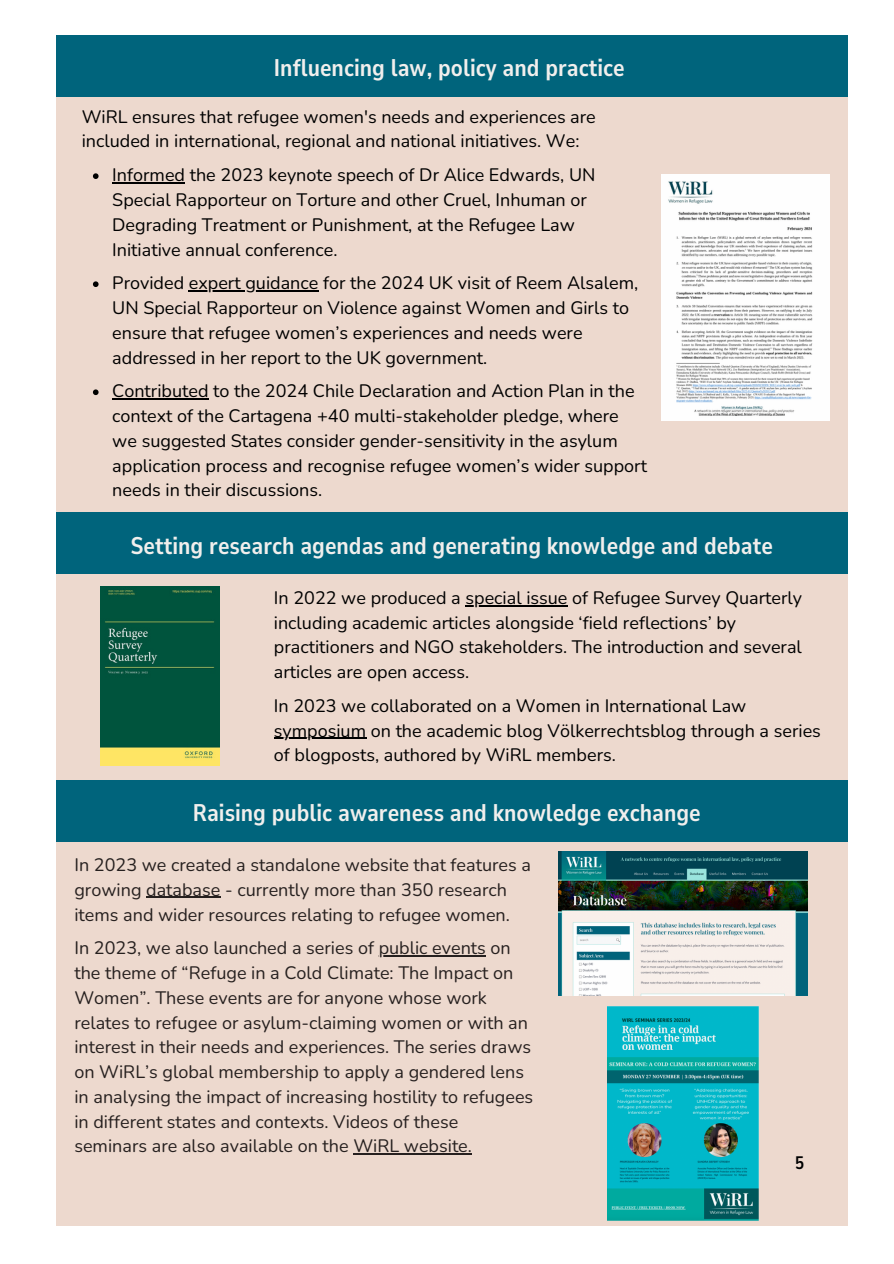
<style>
.page{position:relative;width:894px;height:1264px;background:#fff}
.page>*{position:absolute;margin:0;border:0;box-sizing:border-box;transform-origin:0 0}
.t1{font:700 24px "Nunito Sans 10 pt Condensed";color:#f1efed}
.t2{font:18px/24.8px "Nunito";color:#000}
.t3{font:18px/24.8px "Nunito";color:#26201f}
.t4{font:700 18px "Nunito Sans 10 pt Condensed";color:#000}
</style>
<div class="page">
<div style="left:56px;top:35px;width:791px;height:1189px;background:#edd9ce"></div>
<div style="left:56px;top:512px;width:791px;height:61px;background:#00647c"></div>
<img style="left:100px;top:587px;width:119px;height:179px">
<img style="left:607px;top:1006px;width:150px;height:213px">
<img style="left:558px;top:851px;width:248px;height:144px">
<img style="left:661px;top:175px;width:168px;height:245px">
<div style="left:56px;top:35px;width:791px;height:61px;background:#00647c"></div>
<hr style="left:146px;top:896px;width:74px;height:2px;background:#26201f">
<hr style="left:378px;top:955px;width:108px;height:1px;background:#26201f">
<hr style="left:353px;top:1153px;width:119px;height:1px;background:#26201f">
<svg style="left:93px;top:173px;width:5px;height:6px"></svg>
<hr style="left:112px;top:182px;width:73px;height:1px;background:#000">
<svg style="left:93px;top:281px;width:5px;height:6px"></svg>
<hr style="left:189px;top:290px;width:120px;height:1px;background:#000">
<svg style="left:93px;top:389px;width:5px;height:6px"></svg>
<hr style="left:112px;top:398px;width:96px;height:1px;background:#000">
<hr style="left:465px;top:605px;width:102px;height:1px;background:#000">
<hr style="left:274px;top:737px;width:92px;height:2px;background:#000">
<div style="left:56px;top:780px;width:791px;height:61px;background:#00647c"></div>
<p class="t1" style="left:274px;top:52px;width:352px">Influencing law, policy and practice</p>
<p class="t2" style="left:82px;top:104px;width:515px">WiRL ensures that refugee women's needs and experiences are included in international, regional and national initiatives. We:</p>
<p class="t2" style="left:112px;top:163px;width:484px">Informed the 2023 keynote speech of Dr Alice Edwards, UN Special Rapporteur on Torture and other Cruel, Inhuman or Degrading Treatment or Punishment, at the Refugee Law Initiative annual conference.</p>
<p class="t2" style="left:112px;top:271px;width:527px">Provided expert guidance for the 2024 UK visit of Reem Alsalem,</p>
<h1 class="t2" style="left:112px;top:296px;width:518px">UN Special Rapporteur on Violence against Women and Girls to ensure that refugee women’s experiences and needs were addressed in her report to the UK government.</h1>
<h1 class="t2" style="left:112px;top:379px;width:523px">Contributed to the 2024 Chile Declaration and Action Plan in the</h1>
<p class="t2" style="left:112px;top:404px;width:536px">context of the Cartagena +40 multi-stakeholder pledge, where we suggested States consider gender-sensitivity in the asylum application process and recognise refugee women’s wider support needs in their discussions.</p>
<p class="t1" style="left:130px;top:530px;width:644px">Setting research agendas and generating knowledge and debate</p>
<p class="t2" style="left:274px;top:585px;width:529px">In 2022 we produced a special issue of Refugee Survey Quarterly</p>
<p class="t2" style="left:274px;top:610px;width:529px">including academic articles alongside ‘field reflections’ by practitioners and NGO stakeholders. The introduction and several articles are open access.</p>
<p class="t2" style="left:274px;top:693px;width:548px">In 2023 we collaborated on a Women in International Law symposium on the academic blog Völkerrechtsblog through a series of blogposts, authored by WiRL members.</p>
<h1 class="t1" style="left:193px;top:796px;width:509px">Raising public awareness and knowledge exchange</h1>
<p class="t3" style="left:74px;top:852px;width:458px">In 2023 we created a standalone website that features a growing database - currently more than 350 research items and wider resources relating to refugee women.</p>
<p class="t3" style="left:74px;top:936px;width:438px">In 2023, we also launched a series of public events on</p>
<h1 class="t3" style="left:74px;top:960px;width:460px">the theme of “Refuge in a Cold Climate: The Impact on Women”. These events are for anyone whose work relates to refugee or asylum-claiming women or with an interest in their needs and experiences. The series draws on WiRL’s global membership to apply a gendered lens in analysing the impact of increasing hostility to refugees in different states and contexts. Videos of these seminars are also available on the WiRL website.</h1>
<p class="t4" style="left:795px;top:1150px;width:10px">5</p>
</div>
